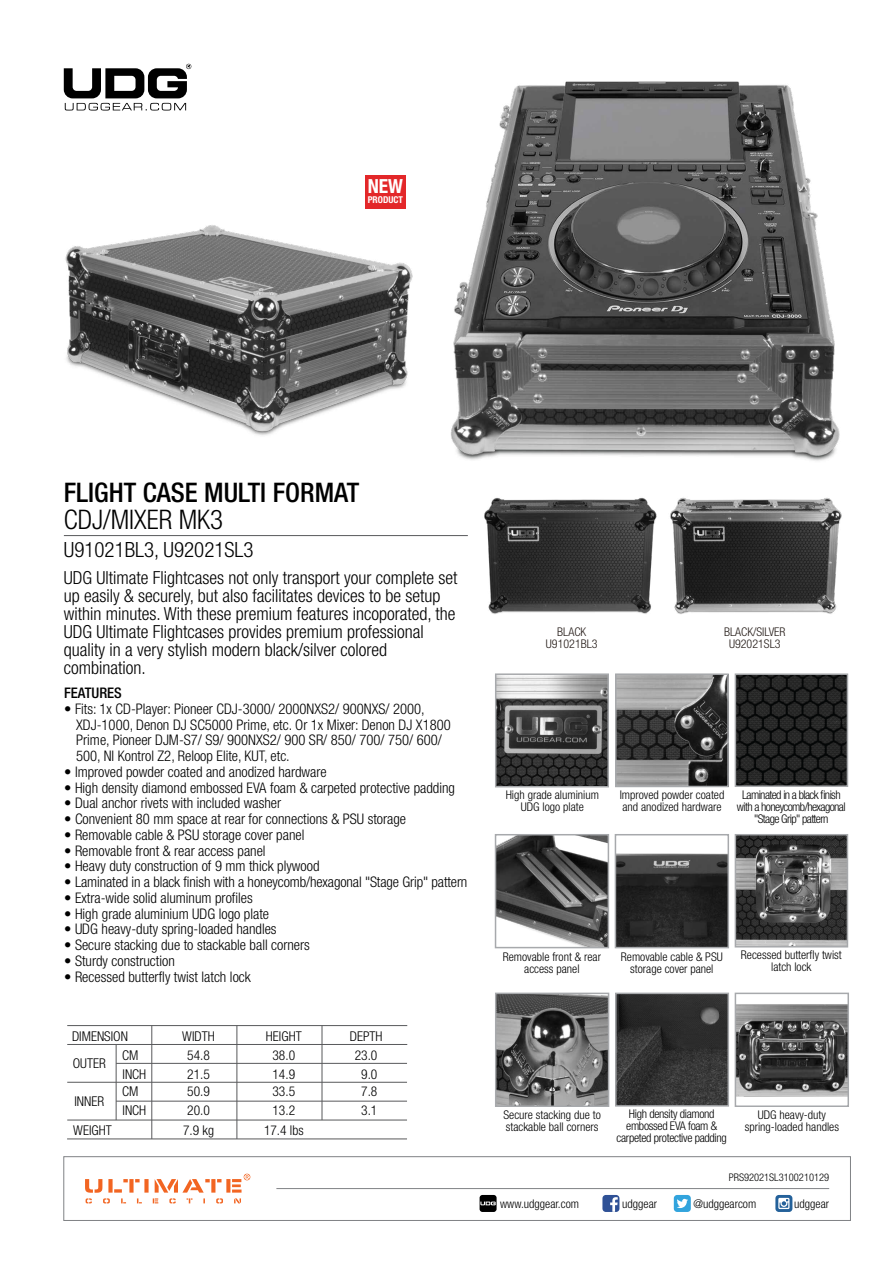
<style>
.page{position:relative;width:893px;height:1263px;background:#fff}
.page>*{position:absolute;margin:0;border:0;box-sizing:border-box;transform-origin:0 0}
.t1{font:500 condensed 27px "Helvetica Neue";color:#000}
.t2{font:300 condensed 27px "Helvetica Neue";color:#000}
.t3{font:300 condensed 21px "Helvetica Neue";color:#000}
.t4{font:700 condensed 19.5px "Helvetica Neue";color:#fff}
.t5{font:300 condensed 18px/18px "Helvetica Neue";color:#000}
.t6{font:300 condensed 14.7px/15.8px "Helvetica Neue";color:#000}
.t7{font:500 condensed 14.7px "Helvetica Neue";color:#000}
.t8{font:300 condensed 13.5px/19px "Helvetica Neue";color:#000}
.t9{font:300 condensed 12px/12px "Helvetica Neue LT Std";color:#000;text-align:center}
.t10{font:300 condensed 12px/12px "Helvetica Neue LT Std";letter-spacing:-.05em;color:#000;text-align:center}
.t11{font:300 condensed 12px/12px "Helvetica Neue LT Std";letter-spacing:-.025em;color:#000;text-align:center}
.t12{font:300 condensed 12px "Helvetica Neue";color:#000}
.t13{font:300 condensed 12px/12px "Helvetica Neue";color:#241b17;text-align:center}
.t14{font:300 condensed 10.5px "Helvetica Neue";color:#000}
.t15{font:700 condensed 9.45px "Helvetica Neue";color:#fff}
</style>
<div class="page">
<div style="left:64px;top:1156px;width:787px;height:65px;background:#fff;border:1px solid #808285"></div>
<svg style="left:64px;top:64px;width:127px;height:47px"></svg>
<svg style="left:85px;top:1174px;width:165px;height:29px"></svg>
<hr style="left:276px;top:1188px;width:553px;height:1px;background:#808285">
<hr style="left:64px;top:535px;width:404px;height:1px;background:#58595b">
<div style="left:602px;top:1195px;width:17px;height:17px;background:#2f5196;border-radius:3px"></div>
<svg style="left:610px;top:1197px;width:8px;height:15px"></svg>
<svg style="left:775px;top:1195px;width:17px;height:17px"></svg>
<svg style="left:778px;top:1198px;width:11px;height:11px"></svg>
<div style="left:674px;top:1195px;width:17px;height:17px;background:#32a4dd;border-radius:3px"></div>
<svg style="left:677px;top:1199px;width:11px;height:9px"></svg>
<svg style="left:480px;top:1195px;width:17px;height:17px"></svg>
<hr style="left:67px;top:1025px;width:340px;height:1px;background:#58595b">
<hr style="left:67px;top:1044px;width:340px;height:1px;background:#58595b">
<hr style="left:116px;top:1063px;width:291px;height:1px;background:#58595b">
<hr style="left:116px;top:1101px;width:291px;height:1px;background:#58595b">
<hr style="left:67px;top:1082px;width:340px;height:1px;background:#58595b">
<hr style="left:67px;top:1139px;width:340px;height:1px;background:#58595b">
<hr style="left:67px;top:1120px;width:340px;height:1px;background:#58595b">
<hr style="left:152px;top:1025px;width:1px;height:114px;background:#58595b">
<hr style="left:322px;top:1025px;width:1px;height:95px;background:#58595b">
<hr style="left:237px;top:1025px;width:1px;height:114px;background:#58595b">
<hr style="left:116px;top:1044px;width:1px;height:76px;background:#58595b">
<img style="left:738px;top:676px;width:107px;height:108px">
<div style="left:735px;top:673px;width:113px;height:114px;border:2px solid #a7a9ac"></div>
<img style="left:618px;top:676px;width:108px;height:108px">
<div style="left:615px;top:673px;width:114px;height:114px;border:2px solid #a7a9ac"></div>
<img style="left:738px;top:837px;width:107px;height:107px">
<div style="left:735px;top:834px;width:113px;height:113px;border:2px solid #a7a9ac"></div>
<img style="left:618px;top:995px;width:108px;height:108px">
<div style="left:615px;top:992px;width:114px;height:114px;border:2px solid #a7a9ac"></div>
<img style="left:498px;top:676px;width:108px;height:108px">
<div style="left:495px;top:673px;width:114px;height:114px;border:2px solid #a7a9ac"></div>
<img style="left:498px;top:995px;width:108px;height:109px">
<div style="left:495px;top:992px;width:114px;height:115px;border:2px solid #a7a9ac"></div>
<img style="left:618px;top:853px;width:108px;height:92px">
<div style="left:615px;top:834px;width:114px;height:114px;border:2px solid #a7a9ac"></div>
<img style="left:451px;top:81px;width:389px;height:380px">
<div style="left:365px;top:175px;width:41px;height:33px;background:#e32729"></div>
<img style="left:484px;top:497px;width:358px;height:117px">
<img style="left:65px;top:225px;width:348px;height:211px">
<img style="left:498px;top:837px;width:108px;height:108px">
<div style="left:495px;top:834px;width:114px;height:114px;border:2px solid #a7a9ac"></div>
<img style="left:738px;top:1004px;width:108px;height:93px">
<div style="left:735px;top:992px;width:114px;height:115px;border:2px solid #a7a9ac"></div>
<h3 class="t4" style="left:368px;top:174px;width:37px">NEW</h3>
<p class="t15" style="left:368px;top:194px;width:37px">PRODUCT</p>
<h1 class="t1" style="left:64px;top:476px;width:297px">FLIGHT CASE MULTI FORMAT</h1>
<h1 class="t2" style="left:64px;top:504px;width:161px">CDJ/MIXER MK3</h1>
<h2 class="t3" style="left:64px;top:537px;width:191px">U91021BL3, U92021SL3</h2>
<p class="t5" style="left:64px;top:569px;width:395px">UDG Ultimate Flightcases not only transport your complete set up easily &amp; securely, but also facilitates devices to be setup within minutes. With these premium features incoporated, the UDG Ultimate Flightcases provides premium professional quality in a very stylish modern black/silver colored combination.</p>
<p class="t7" style="left:64px;top:684px;width:59px">FEATURES</p>
<p class="t6" style="left:76px;top:701px;width:376px;text-indent:-12px">• Fits: 1x CD-Player: Pioneer CDJ-3000/ 2000NXS2/ 900NXS/ 2000, XDJ-1000, Denon DJ SC5000 Prime, etc. Or 1x Mixer: Denon DJ X1800<br>Prime, Pioneer DJM-S7/ S9/ 900NXS2/ 900 SR/ 850/ 700/ 750/ 600/ 500, NI Kontrol Z2, Reloop Elite, KUT, etc.</p>
<p class="t6" style="left:64px;top:764px;width:264px">• Improved powder coated and anodized hardware</p>
<p class="t6" style="left:64px;top:779px;width:392px">• High density diamond embossed EVA foam &amp; carpeted protective padding</p>
<p class="t6" style="left:64px;top:795px;width:218px">• Dual anchor rivets with included washer</p>
<p class="t6" style="left:64px;top:811px;width:344px">• Convenient 80 mm space at rear for connections &amp; PSU storage</p>
<p class="t6" style="left:64px;top:827px;width:242px">• Removable cable &amp; PSU storage cover panel</p>
<p class="t6" style="left:64px;top:842px;width:203px">• Removable front &amp; rear access panel</p>
<p class="t6" style="left:64px;top:858px;width:257px">• Heavy duty construction of 9 mm thick plywood</p>
<p class="t6" style="left:64px;top:874px;width:405px">• Laminated in a black finish with a honeycomb/hexagonal "Stage Grip" pattern</p>
<p class="t6" style="left:64px;top:890px;width:190px">• Extra-wide solid aluminum profiles</p>
<p class="t6" style="left:64px;top:905px;width:206px">• High grade aluminium UDG logo plate</p>
<p class="t6" style="left:64px;top:921px;width:214px">• UDG heavy-duty spring-loaded handles</p>
<p class="t6" style="left:64px;top:937px;width:247px">• Secure stacking due to stackable ball corners</p>
<p class="t6" style="left:64px;top:953px;width:112px">• Sturdy construction</p>
<p class="t6" style="left:64px;top:968px;width:188px">• Recessed butterfly twist latch lock</p>
<p class="t8" style="left:72px;top:1027px;width:57px">DIMENSION</p>
<p class="t8" style="left:182px;top:1027px;width:34px">WIDTH</p>
<p class="t8" style="left:266px;top:1027px;width:37px">HEIGHT</p>
<p class="t8" style="left:350px;top:1027px;width:34px">DEPTH</p>
<p class="t8" style="left:73px;top:1054px;width:34px">OUTER</p>
<p class="t8" style="left:74px;top:1091px;width:31px">INNER</p>
<p class="t8" style="left:73px;top:1120px;width:40px">WEIGHT</p>
<p class="t8" style="left:122px;top:1046px;width:26px">CM<br>INCH</p>
<p class="t8" style="left:122px;top:1082px;width:26px">CM<br>INCH</p>
<p class="t8" style="left:187px;top:1046px;width:24px">54.8</p>
<p class="t8" style="left:272px;top:1046px;width:24px">38.0</p>
<p class="t8" style="left:355px;top:1046px;width:24px">23.0</p>
<p class="t8" style="left:187px;top:1065px;width:24px">21.5</p>
<p class="t8" style="left:272px;top:1065px;width:24px">14.9</p>
<p class="t8" style="left:361px;top:1065px;width:18px">9.0</p>
<p class="t8" style="left:187px;top:1082px;width:24px">50.9</p>
<p class="t8" style="left:272px;top:1082px;width:24px">33.5</p>
<p class="t8" style="left:361px;top:1082px;width:18px">7.8</p>
<p class="t8" style="left:187px;top:1101px;width:24px">20.0</p>
<p class="t8" style="left:272px;top:1101px;width:24px">13.2</p>
<p class="t8" style="left:361px;top:1101px;width:18px">3.1</p>
<p class="t8" style="left:183px;top:1120px;width:32px">7.9 kg</p>
<p class="t8" style="left:264px;top:1120px;width:41px">17.4 lbs</p>
<p class="t13" style="left:546px;top:626px;width:53px">BLACK<br>U91021BL3</p>
<p class="t13" style="left:724px;top:626px;width:63px">BLACK/SILVER<br>U92021SL3</p>
<p class="t9" style="left:506px;top:789px;width:95px">High grade aluminium<br>UDG logo plate</p>
<p class="t9" style="left:620px;top:789px;width:106px;text-align:left">Improved powder coated and anodized hardware</p>
<p class="t10" style="left:737px;top:788px;width:110px">Laminated in a black finish with a honeycomb/hexagonal "Stage Grip" pattern</p>
<p class="t9" style="left:503px;top:950px;width:100px">Removable front &amp; rear access panel</p>
<p class="t9" style="left:621px;top:950px;width:103px">Removable cable &amp; PSU storage cover panel</p>
<p class="t9" style="left:741px;top:949px;width:102px">Recessed butterfly twist latch lock</p>
<p class="t9" style="left:503px;top:1109px;width:99px;text-align:left">Secure stacking due to stackable ball corners</p>
<p class="t11" style="left:617px;top:1108px;width:112px">High density diamond embossed EVA foam &amp; carpeted protective padding</p>
<p class="t9" style="left:745px;top:1109px;width:96px">UDG heavy-duty spring-loaded handles</p>
<p class="t14" style="left:729px;top:1171px;width:102px">PRS92021SL3100210129</p>
<p class="t12" style="left:500px;top:1196px;width:80px">www.udggear.com</p>
<p class="t12" style="left:622px;top:1196px;width:36px">udggear</p>
<p class="t12" style="left:693px;top:1196px;width:64px">@udggearcom</p>
<p class="t12" style="left:794px;top:1196px;width:36px">udggear</p>
</div>
